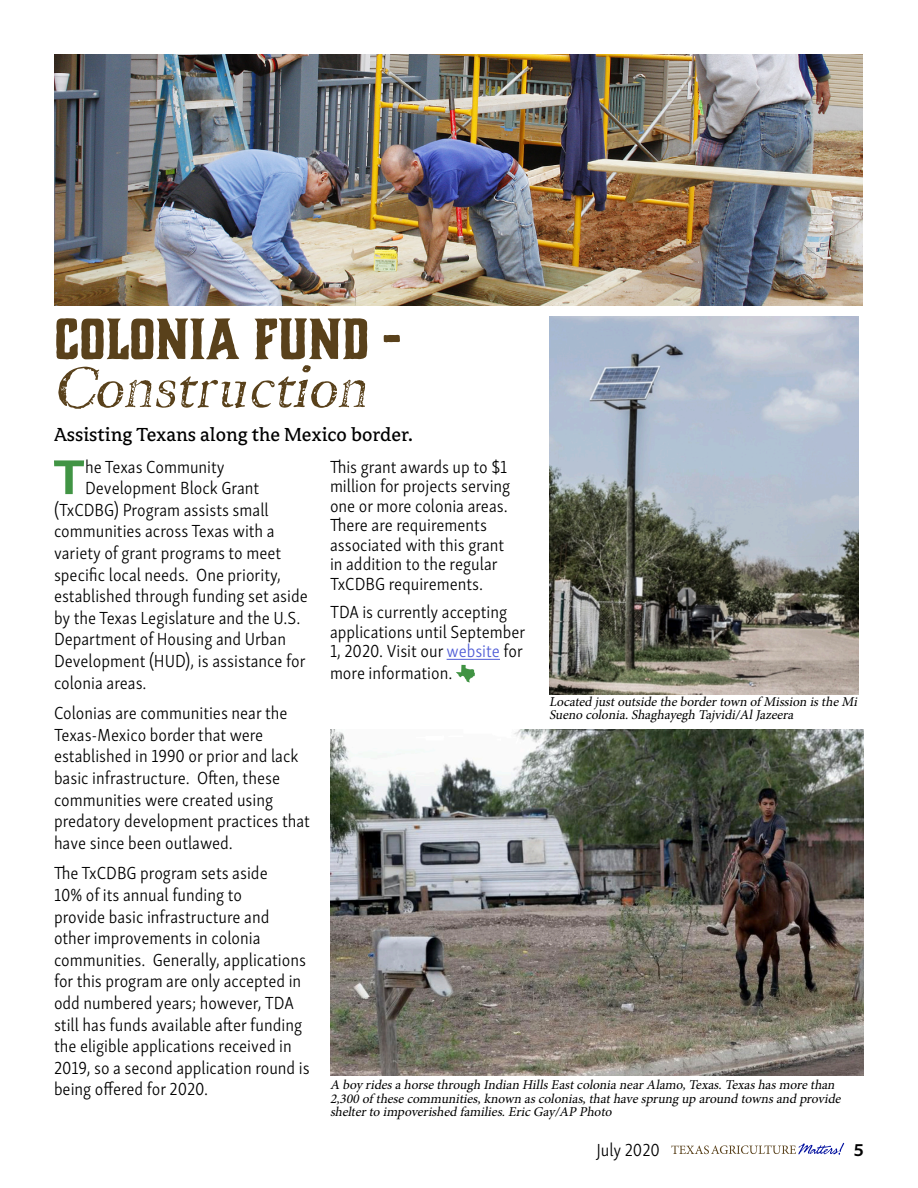
<style>
.page{position:relative;width:918px;height:1188px;background:#fff}
.page>*{position:absolute;margin:0;border:0;box-sizing:border-box;transform-origin:0 0}
.t1{font:italic 57px "P22 Franklin Caslon";color:#59411b}
.t2{font:700 54px "Charcuterie Block";color:#59411b;scale:1.05 1}
.t3{font:700 50.25px "Skolar Sans Latn Ex";color:#419444}
.t4{font:21px "Avance Pro";color:#000}
.t5{font:300 18px/21.6px "Skolar Sans Latn Cn";color:#000}
.t6{font:600 18px "Basic Gothic Pro";color:#000}
.t7{font:italic 13.5px/13.5px "Minion Pro";color:#000}
.s1{color:#4f5cd6}
</style>
<div class="page">
<img style="left:54px;top:54px;width:808px;height:252px">
<hr style="left:447px;top:659px;width:53px;height:1px;background:#4f5cd6">
<img style="left:330px;top:729px;width:534px;height:347px">
<img style="left:549px;top:316px;width:309px;height:378px">
<svg style="left:456px;top:665px;width:19px;height:17px"></svg>
<svg style="left:671px;top:1142px;width:173px;height:13px"></svg>
<p class="t2" style="left:54px;top:304px;width:332px">COLONIA FUND -</p>
<p class="t1" style="left:54px;top:357px;width:327px">Construction</p>
<p class="t4" style="left:54px;top:423px;width:361px">Assisting Texans along the Mexico border.</p>
<p class="t3" style="left:53px;top:435px;width:34px">T</p>
<p class="t5" style="left:85px;top:454px;width:141px">he Texas Community</p>
<p class="t5" style="left:85px;top:476px;width:176px">Development Block Grant</p>
<p class="t5" style="left:54px;top:498px;width:216px">(TxCDBG) Program assists small</p>
<p class="t5" style="left:54px;top:519px;width:222px">communities across Texas with a</p>
<p class="t5" style="left:54px;top:541px;width:229px">variety of grant programs to meet</p>
<p class="t5" style="left:54px;top:562px;width:229px">specific local needs. One priority,</p>
<p class="t5" style="left:54px;top:584px;width:255px">established through funding set aside</p>
<p class="t5" style="left:54px;top:606px;width:248px">by the Texas Legislature and the U.S.</p>
<p class="t5" style="left:54px;top:627px;width:234px">Department of Housing and Urban</p>
<p class="t5" style="left:54px;top:649px;width:253px">Development (HUD), is assistance for</p>
<p class="t5" style="left:54px;top:670px;width:94px">colonia areas.</p>
<p class="t5" style="left:54px;top:701px;width:258px">Colonias are communities near the Texas-Mexico border that were established in 1990 or prior and lack basic infrastructure. Often, these communities were created using predatory development practices that have since been outlawed.</p>
<p class="t5" style="left:54px;top:861px;width:257px">The TxCDBG program sets aside<br>10% of its annual funding to<br>provide basic infrastructure and other improvements in colonia communities. Generally, applications for this program are only accepted in odd numbered years; however, TDA still has funds available after funding the eligible applications received in 2019, so a second application round is being offered for 2020.</p>
<p class="t5" style="left:330px;top:455px;width:182px;line-height:19.5px">This grant awards up to $1 million for projects serving one or more colonia areas.<br>There are requirements associated with this grant in addition to the regular<br>TxCDBG requirements.</p>
<p class="t5" style="left:330px;top:601px;width:197px;line-height:19.5px">TDA is currently accepting applications until September<br>1, 2020. Visit our <span class="s1">website</span> for</p>
<p class="t5" style="left:330px;top:661px;width:124px">more information.</p>
<p class="t7" style="left:549px;top:695px;width:313px">Located j ustoutsidethebordertown of Mission istheMi<br>Sueno colonia.Shaghayegh Tajvidi/AlJazeera</p>
<p class="t7" style="left:330px;top:1078px;width:515px">A boy ridesahorsethrough Indian HillsEastcolonianearAlamo,Texas.Texashasmorethan<br>2,300 of thesecommunities,known ascolonias,thathavesprung up around townsand provide shelterto impoverished families.EricGay/AP Photo</p>
<p class="t5" style="left:596px;top:1138px;width:65px">July 2020</p>
<p class="t6" style="left:853px;top:1140px;width:12px">5</p>
</div>
